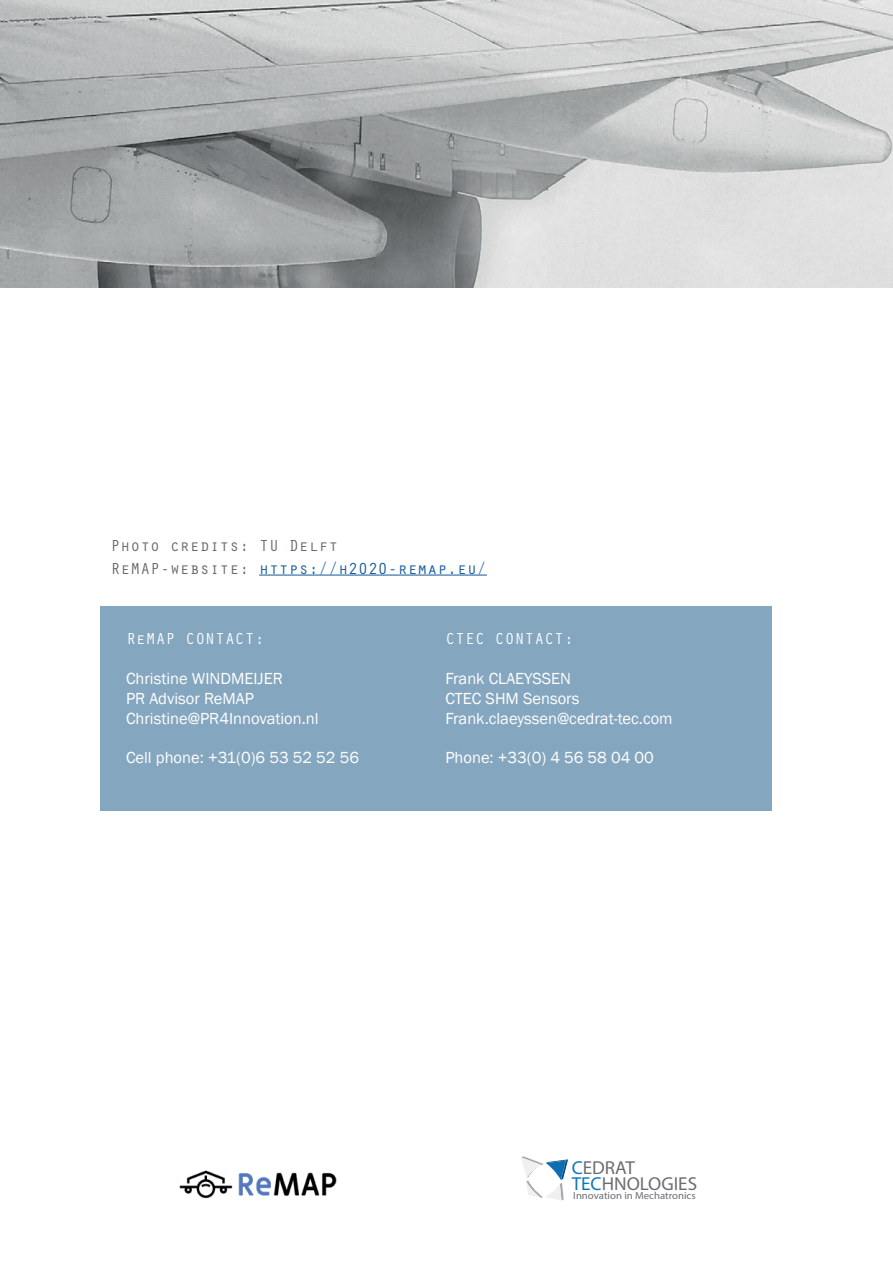
<style>
.page{position:relative;width:893px;height:1263px;background:#fff}
.page>*{position:absolute;margin:0;border:0;box-sizing:border-box;transform-origin:0 0}
.t1{font:18.75px/16.5px "Myriad Pro";color:#6c6d70}
.t2{font:16.5px/19.8px "Franklin Gothic";color:#fff}
.corps_de_texte{font:16.5px "Orator Std";color:#175d9e}
.t3{font:16.5px "Orator Std";color:#fff}
.corps_de_texte-2{font:16.5px "Orator Std";color:#666969}
.t4{font:10.2px "Myriad Pro";color:#6c6d70;scale:1.05 1}
.s1{color:#666969}
.s2{color:#1074bc}
</style>
<div class="page">
<svg style="left:521px;top:1156px;width:47px;height:44px"></svg>
<img style="left:0;top:0;width:893px;height:287px">
<hr style="left:259px;top:574px;width:228px;height:2px;background:#175d9e">
<div style="left:101px;top:606px;width:671px;height:204px;background:#84a6bf"></div>
<img style="left:179px;top:1170px;width:158px;height:29px">
<p class="corps_de_texte-2" style="left:111px;top:534px;width:229px">Photo credits: TU Delft</p>
<p class="corps_de_texte" style="left:111px;top:556px;width:378px"><span class="s1">ReMAP-website:</span> https://h2020-remap.eu/</p>
<p class="t3" style="left:126px;top:627px;width:140px">ReMAP CONTACT:</p>
<p class="t2" style="left:126px;top:669px;width:194px">Christine WINDMEIJER<br>PR Advisor ReMAP<br>Christine@PR4Innovation.nl</p>
<p class="t2" style="left:126px;top:748px;width:235px">Cell phone: +31(0)6 53 52 52 56</p>
<p class="t3" style="left:445px;top:627px;width:130px">CTEC CONTACT:</p>
<p class="t2" style="left:445px;top:669px;width:229px">Frank CLAEYSSEN<br>CTEC SHM Sensors<br>Frank.claeyssen@cedrat-tec.com</p>
<p class="t2" style="left:445px;top:748px;width:210px">Phone: +33(0) 4 56 58 04 00</p>
<p class="t1" style="left:572px;top:1159px;width:127px"><span class="s2">C</span>EDRAT<br><span class="s2">TEC</span>HNOLOGIES</p>
<p class="t4" style="left:573px;top:1189px;width:118px">Innovation in Mechatronics</p>
</div>
